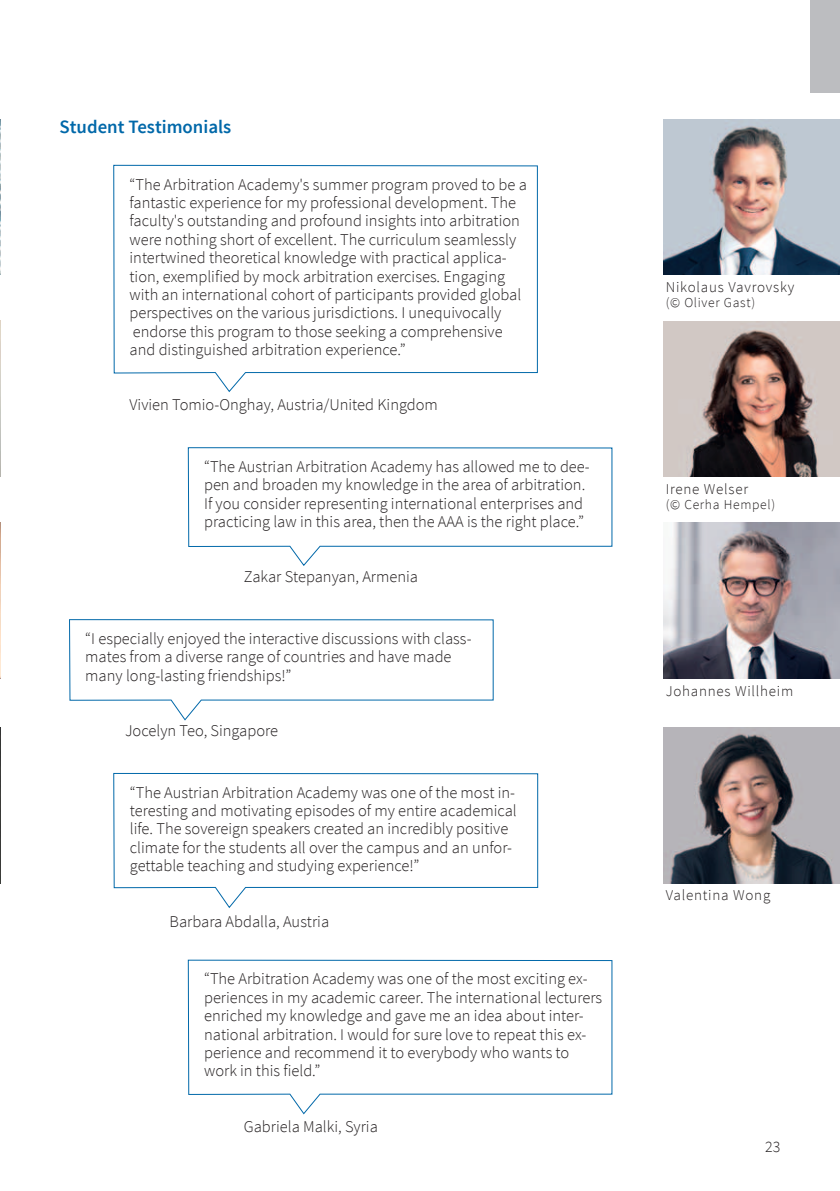
<style>
.page{position:relative;width:840px;height:1191px;background:#fff}
.page>*{position:absolute;margin:0;border:0;box-sizing:border-box;transform-origin:0 0}
.t1{font:600 18.8px "Source Sans Pro";color:#0068a9}
.t2{font:300 16.4px/18.4px "Source Sans Pro";color:#231f20}
.t3{font:300 15.8px "Source Sans Pro";color:#231f20}
.t4{font:300 15px "Source Sans Pro";letter-spacing:.05em;color:#231f20}
.t5{font:300 13.6px "Source Sans Pro";letter-spacing:.05em;color:#231f20}
</style>
<div class="page">
<div style="left:809px;top:0;width:30px;height:92px;background:#bcbdc0"></div>
<img style="left:0;top:119px;width:1px;height:155px">
<img style="left:0;top:321px;width:1px;height:155px">
<img style="left:0;top:523px;width:1px;height:155px">
<img style="left:0;top:728px;width:1px;height:155px">
<img style="left:663px;top:119px;width:176px;height:155px">
<img style="left:663px;top:322px;width:176px;height:154px">
<img style="left:663px;top:523px;width:176px;height:155px">
<img style="left:663px;top:728px;width:176px;height:155px">
<svg style="left:113px;top:165px;width:424px;height:227px"></svg>
<svg style="left:188px;top:447px;width:424px;height:119px"></svg>
<svg style="left:113px;top:773px;width:425px;height:135px"></svg>
<svg style="left:188px;top:959px;width:424px;height:155px"></svg>
<svg style="left:69px;top:619px;width:424px;height:101px"></svg>
<p class="t1" style="left:60px;top:115px;width:173px">Student Testimonials</p>
<p class="t2" style="left:129px;top:174px;width:398px">“The Arbitration Academy's summer program proved to be a fantastic experience for my professional development. The faculty's outstanding and profound insights into arbitration were nothing short of excellent. The curriculum seamlessly intertwined theoretical knowledge with practical applica&shy;tion, exemplified by mock arbitration exercises. Engaging with an international cohort of participants provided global perspectives on the various jurisdictions. I unequivocally endorse this program to those seeking a comprehensive and distinguished arbitration experience.”</p>
<p class="t2" style="left:129px;top:395px;width:310px">Vivien Tomio-Onghay, Austria/United Kingdom</p>
<p class="t2" style="left:204px;top:457px;width:387px">“The Austrian Arbitration Academy has allowed me to dee&shy;pen and broaden my knowledge in the area of arbitration.<br>If you consider representing international enterprises and practicing law in this area, then the AAA is the right place.”</p>
<p class="t2" style="left:244px;top:567px;width:176px">Zakar Stepanyan, Armenia</p>
<p class="t2" style="left:85px;top:629px;width:387px">“I especially enjoyed the interactive discussions with class&shy;mates from a diverse range of countries and have made many long-lasting friendships!”</p>
<p class="t2" style="left:125px;top:721px;width:154px">Jocelyn Teo, Singapore</p>
<p class="t2" style="left:130px;top:782px;width:388px">“The Austrian Arbitration Academy was one of the most in&shy;teresting and motivating episodes of my entire academical life. The sovereign speakers created an incredibly positive climate for the students all over the campus and an unfor&shy;gettable teaching and studying experience!”</p>
<p class="t2" style="left:169px;top:911px;width:161px">Barbara Abdalla, Austria</p>
<p class="t2" style="left:204px;top:969px;width:399px">“The Arbitration Academy was one of the most exciting ex&shy;periences in my academic career. The international lecturers enriched my knowledge and gave me an idea about inter&shy;national arbitration. I would for sure love to repeat this ex&shy;perience and recommend it to everybody who wants to work in this field.”</p>
<p class="t2" style="left:244px;top:1116px;width:135px">Gabriela Malki, Syria</p>
<p class="t4" style="left:665px;top:277px;width:130px">Nikolaus Vavrovsky</p>
<p class="t5" style="left:665px;top:293px;width:91px">(© Oliver Gast)</p>
<p class="t4" style="left:665px;top:479px;width:84px">Irene Welser</p>
<p class="t5" style="left:665px;top:496px;width:111px">(© Cerha Hempel)</p>
<p class="t4" style="left:665px;top:681px;width:129px">Johannes Willheim</p>
<p class="t4" style="left:665px;top:885px;width:106px">Valentina Wong</p>
<p class="t3" style="left:764px;top:1136px;width:17px">23</p>
</div>
